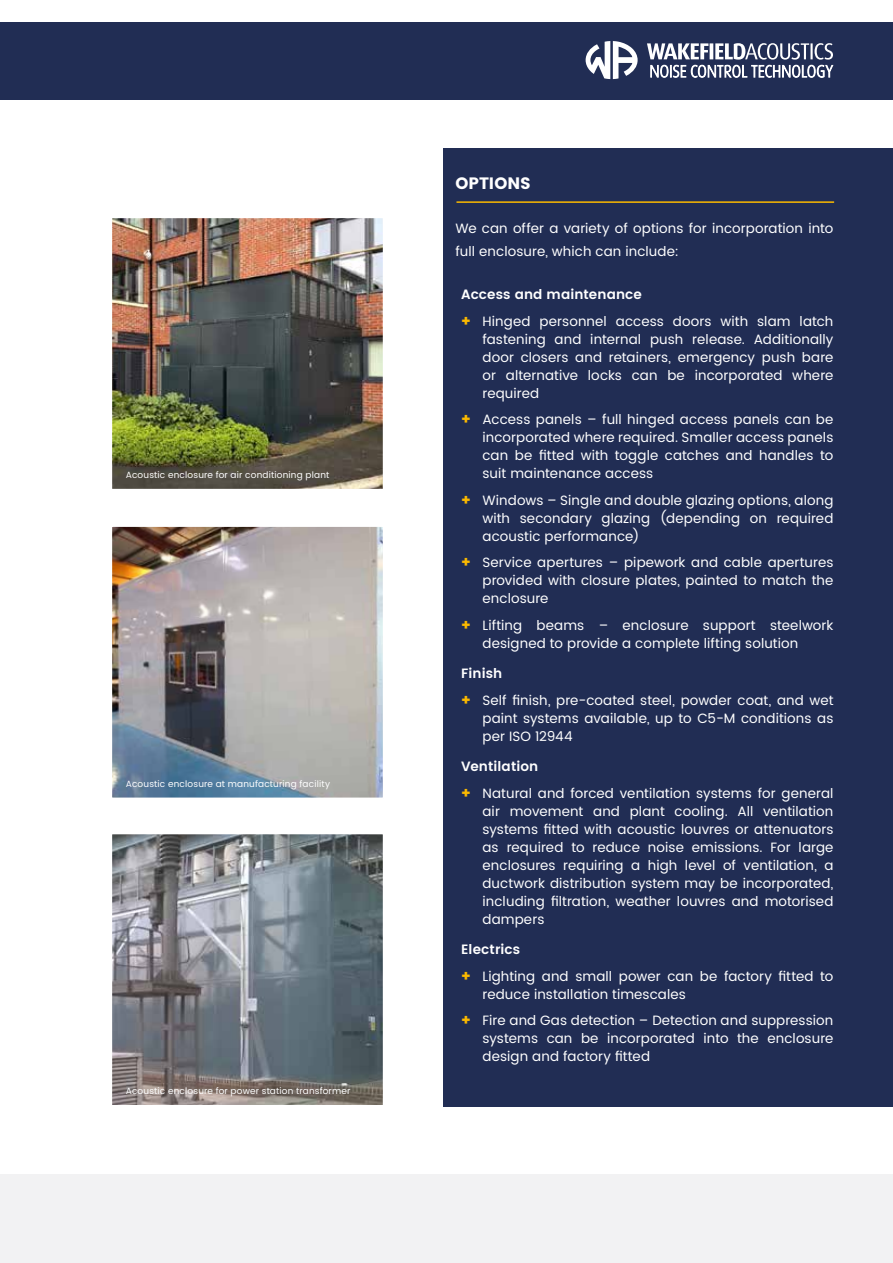
<style>
.page{position:relative;width:893px;height:1263px;background:#fff}
.page>*{position:absolute;margin:0;border:0;box-sizing:border-box;transform-origin:0 0}
.t1{font:16.5px "Poppins";letter-spacing:.005em;color:#fff}
.t2{font:13.5px/18px "Poppins";letter-spacing:.01em;color:#fff}
.t3{font:9px "Poppins";letter-spacing:.02em;color:#fff}
.s1{font-weight:600}
.s2{font-size:15px;color:#fbb900}
</style>
<div class="page">
<div style="left:444px;top:149px;width:449px;height:958px;background:#212d54"></div>
<hr style="left:456px;top:201px;width:378px;height:2px;background:#fbb900">
<img style="left:114px;top:528px;width:267px;height:268px">
<div style="left:111px;top:525px;width:273px;height:274px;border:2px solid #fff"></div>
<img style="left:114px;top:220px;width:267px;height:267px">
<div style="left:111px;top:217px;width:273px;height:273px;border:2px solid #fff"></div>
<img style="left:114px;top:836px;width:267px;height:267px">
<div style="left:111px;top:833px;width:273px;height:273px;border:2px solid #fff"></div>
<div style="left:0;top:22px;width:893px;height:78px;background:#212d54"></div>
<svg style="left:647px;top:43px;width:187px;height:35px"></svg>
<svg style="left:586px;top:41px;width:52px;height:38px"></svg>
<div style="left:0;top:1175px;width:893px;height:88px;background:#f2f2f3"></div>
<p class="t3" style="left:126px;top:469px;width:205px">Acoustic enclosure for air conditioning plant</p>
<p class="t3" style="left:126px;top:777px;width:206px">Acoustic enclosure at manufacturing facility</p>
<p class="t3" style="left:126px;top:1084px;width:226px">Acoustic enclosure for power station transformer</p>
<p class="t1" style="left:455px;top:177px;width:77px">OPTIONS</p>
<p class="t2" style="left:455px;top:218px;width:379px;line-height:22.5px">We can offer a variety of options for incorporation into full enclosure, which can include:</p>
<p class="t2" style="left:461px;top:282px;width:374px;line-height:26.5px"><span class="s1">Access and maintenance<br></span><span class="s2">+</span> Hinged personnel access doors with slam latch</p>
<p class="t2" style="left:482px;top:330px;width:352px;text-align:justify">fastening and internal push release. Additionally door closers and retainers, emergency push bare or alternative locks can be incorporated where required</p>
<p class="t2" style="left:482px;top:411px;width:352px;text-align:justify;text-indent:-21px"><span class="s2">+</span> Access panels – full hinged access panels can be incorporated where required. Smaller access panels can be fitted with toggle catches and handles to suit maintenance access</p>
<p class="t2" style="left:482px;top:491px;width:352px;text-align:justify;text-indent:-21px"><span class="s2">+</span> Windows – Single and double glazing options, along with secondary glazing (depending on required acoustic performance)</p>
<p class="t2" style="left:482px;top:554px;width:352px;text-align:justify;text-indent:-21px"><span class="s2">+</span> Service apertures – pipework and cable apertures provided with closure plates, painted to match the enclosure</p>
<p class="t2" style="left:482px;top:616px;width:352px;text-indent:-21px"><span class="s2">+</span> Lifting beams – enclosure support steelwork designed to provide a complete lifting solution</p>
<p class="t2" style="left:461px;top:661px;width:374px;line-height:26.5px"><span class="s1">Finish<br></span><span class="s2">+</span> Self finish, pre-coated steel, powder coat, and wet</p>
<p class="t2" style="left:482px;top:709px;width:352px">paint systems available, up to C5-M conditions as per ISO 12944</p>
<p class="t2" style="left:461px;top:754px;width:374px;line-height:26.5px"><span class="s1">Ventilation<br></span><span class="s2">+</span> Natural and forced ventilation systems for general</p>
<p class="t2" style="left:482px;top:802px;width:352px;text-align:justify">air movement and plant cooling. All ventilation systems fitted with acoustic louvres or attenuators as required to reduce noise emissions. For large enclosures requiring a high level of ventilation, a ductwork distribution system may be incorporated, including filtration, weather louvres and motorised dampers</p>
<p class="t2" style="left:461px;top:937px;width:374px;line-height:26.5px"><span class="s1">Electrics<br></span><span class="s2">+</span> Lighting and small power can be factory fitted to</p>
<p class="t2" style="left:461px;top:982px;width:374px;line-height:26.5px;text-indent:21px">reduce installation timescales<br><span class="s2">+</span> Fire and Gas detection – Detection and suppression</p>
<p class="t2" style="left:482px;top:1030px;width:352px">systems can be incorporated into the enclosure design and factory fitted</p>
</div>
